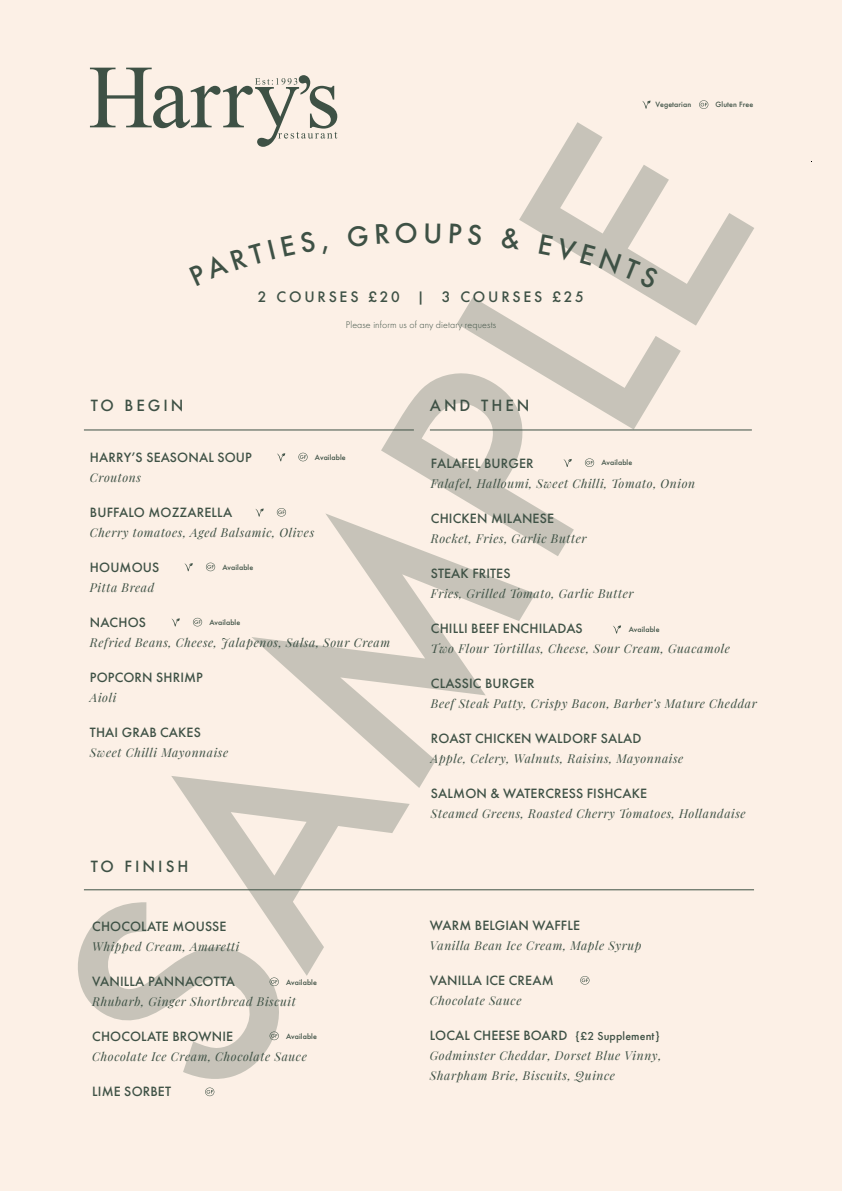
<style>
.page{position:relative;width:842px;height:1191px;background:#fcf0e6}
.page>*{position:absolute;margin:0;border:0;box-sizing:border-box;transform-origin:0 0}
.t1{font:500 15px "Futura";letter-spacing:.2em;color:#3e5145}
.t2{font:500 14px "Futura PT";letter-spacing:.01em;color:#3e5145}
.t3{font:500 14px "Futura";letter-spacing:.2em;color:#3e5145}
.t4{font:italic 12px/20px "Playfair Display";letter-spacing:.05em;color:#3e5145}
.t5{font:300 10px "Futura PT";letter-spacing:.01em;color:#3e5145}
.t6{font:500 7px "Futura";letter-spacing:.01em;color:#3e5145}
.s1{font-size:12px}
</style>
<div class="page">
<svg style="left:90px;top:68px;width:247px;height:79px"></svg>
<svg style="left:642px;top:101px;width:9px;height:8px"></svg>
<svg style="left:699px;top:100px;width:9px;height:9px"></svg>
<svg style="left:298px;top:453px;width:10px;height:8px"></svg>
<svg style="left:277px;top:453px;width:8px;height:8px"></svg>
<svg style="left:206px;top:563px;width:9px;height:8px"></svg>
<svg style="left:205px;top:1088px;width:9px;height:8px"></svg>
<svg style="left:580px;top:976px;width:9px;height:9px"></svg>
<svg style="left:184px;top:563px;width:9px;height:8px"></svg>
<svg style="left:193px;top:618px;width:9px;height:8px"></svg>
<svg style="left:171px;top:618px;width:9px;height:8px"></svg>
<svg style="left:277px;top:508px;width:9px;height:5px"></svg>
<svg style="left:255px;top:509px;width:9px;height:4px"></svg>
<hr style="left:84px;top:430px;width:330px;height:1px;background:#3e5145">
<hr style="left:84px;top:890px;width:670px;height:1px;background:#3e5145">
<hr style="left:430px;top:430px;width:322px;height:1px;background:#3e5145">
<svg style="left:613px;top:625px;width:8px;height:9px"></svg>
<svg style="left:78px;top:902px;width:201px;height:177px"></svg>
<svg style="left:171px;top:776px;width:239px;height:200px"></svg>
<svg style="left:251px;top:513px;width:284px;height:275px"></svg>
<svg style="left:381px;top:297px;width:300px;height:259px"></svg>
<svg style="left:519px;top:122px;width:235px;height:204px"></svg>
<svg style="left:519px;top:228px;width:2px;height:22px"></svg>
<svg style="left:539px;top:234px;width:120px;height:55px"></svg>
<p class="t1" style="left:91px;top:395px;width:94px">TO BEGIN</p>
<p class="t6" style="left:655px;top:100px;width:37px">Vegetarian</p>
<p class="t6" style="left:716px;top:100px;width:39px">Gluten Free</p>
<p class="t3" style="left:258px;top:287px;width:327px">2 COURSES £20 | 3 COURSES £25</p>
<p class="t5" style="left:346px;top:319px;width:152px">Please inform us of any dietary requests</p>
<p class="t1" style="left:430px;top:395px;width:101px">AND THEN</p>
<p class="t2" style="left:90px;top:449px;width:164px">HARRY’S SEASONAL SOUP</p>
<p class="t4" style="left:90px;top:466px;width:53px">Croutons</p>
<p class="t2" style="left:90px;top:504px;width:144px">BUFFALO MOZZARELLA</p>
<p class="t4" style="left:90px;top:521px;width:226px">Cherry tomatoes, Aged Balsamic, Olives</p>
<p class="t2" style="left:90px;top:559px;width:71px">HOUMOUS</p>
<p class="t4" style="left:90px;top:576px;width:66px">Pitta Bread</p>
<p class="t2" style="left:90px;top:614px;width:58px">NACHOS</p>
<p class="t4" style="left:90px;top:631px;width:302px">Refried Beans, Cheese, Jalapenos, Salsa, Sour Cream</p>
<p class="t2" style="left:90px;top:669px;width:114px">POPCORN SHRIMP</p>
<p class="t4" style="left:90px;top:686px;width:28px">Aioli</p>
<p class="t2" style="left:90px;top:724px;width:113px">THAI GRAB CAKES</p>
<p class="t4" style="left:90px;top:741px;width:140px">Sweet Chilli Mayonnaise</p>
<p class="t6" style="left:315px;top:452px;width:32px">Available</p>
<p class="t6" style="left:222px;top:562px;width:32px">Available</p>
<p class="t6" style="left:209px;top:617px;width:32px">Available</p>
<p class="t1" style="left:91px;top:856px;width:99px">TO FINISH</p>
<p class="t2" style="left:92px;top:918px;width:136px">CHOCOLATE MOUSSE</p>
<p class="t4" style="left:92px;top:936px;width:149px">Whipped Cream, Amaretti</p>
<p class="t2" style="left:92px;top:973px;width:144px">VANILLA PANNACOTTA</p>
<p class="t4" style="left:92px;top:991px;width:205px">Rhubarb, Ginger Shortbread Biscuit</p>
<p class="t2" style="left:92px;top:1028px;width:142px">CHOCOLATE BROWNIE</p>
<p class="t4" style="left:92px;top:1046px;width:216px">Chocolate Ice Cream, Chocolate Sauce</p>
<p class="t2" style="left:92px;top:1083px;width:80px">LIME SORBET</p>
<p class="t6" style="left:286px;top:977px;width:32px">Available</p>
<p class="t6" style="left:286px;top:1031px;width:32px">Available</p>
<p class="t2" style="left:431px;top:455px;width:104px">FALAFEL BURGER</p>
<p class="t4" style="left:431px;top:473px;width:266px">Falafel, Halloumi, Sweet Chilli, Tomato, Onion</p>
<p class="t2" style="left:431px;top:510px;width:125px">CHICKEN MILANESE</p>
<p class="t4" style="left:431px;top:528px;width:157px">Rocket, Fries, Garlic Butter</p>
<p class="t2" style="left:431px;top:565px;width:81px">STEAK FRITES</p>
<p class="t4" style="left:431px;top:583px;width:204px">Fries, Grilled Tomato, Garlic Butter</p>
<p class="t2" style="left:431px;top:620px;width:153px">CHILLI BEEF ENCHILADAS</p>
<p class="t4" style="left:431px;top:638px;width:301px">Two Flour Tortillas, Cheese, Sour Cream, Guacamole</p>
<p class="t2" style="left:431px;top:675px;width:105px">CLASSIC BURGER</p>
<p class="t4" style="left:431px;top:693px;width:327px">Beef Steak Patty, Crispy Bacon, Barber’s Mature Cheddar</p>
<p class="t2" style="left:431px;top:730px;width:212px">ROAST CHICKEN WALDORF SALAD</p>
<p class="t4" style="left:431px;top:748px;width:254px">Apple, Celery, Walnuts, Raisins, Mayonnaise</p>
<p class="t2" style="left:431px;top:785px;width:218px">SALMON &amp; WATERCRESS FISHCAKE</p>
<p class="t4" style="left:431px;top:803px;width:316px">Steamed Greens, Roasted Cherry Tomatoes, Hollandaise</p>
<p class="t6" style="left:601px;top:458px;width:32px">Available</p>
<p class="t6" style="left:629px;top:625px;width:32px">Available</p>
<p class="t2" style="left:430px;top:917px;width:152px">WARM BELGIAN WAFFLE</p>
<p class="t4" style="left:430px;top:934px;width:213px">Vanilla Bean Ice Cream, Maple Syrup</p>
<p class="t2" style="left:430px;top:972px;width:125px">VANILLA ICE CREAM</p>
<p class="t4" style="left:430px;top:989px;width:93px">Chocolate Sauce</p>
<p class="t2" style="left:430px;top:1027px;width:232px">LOCAL CHEESE BOARD <span class="s1">{£2 Supplement}</span></p>
<p class="t4" style="left:430px;top:1044px;width:233px">Godminster Cheddar, Dorset Blue Vinny,<br>Sharpham Brie, Biscuits, Quince</p>
</div>
